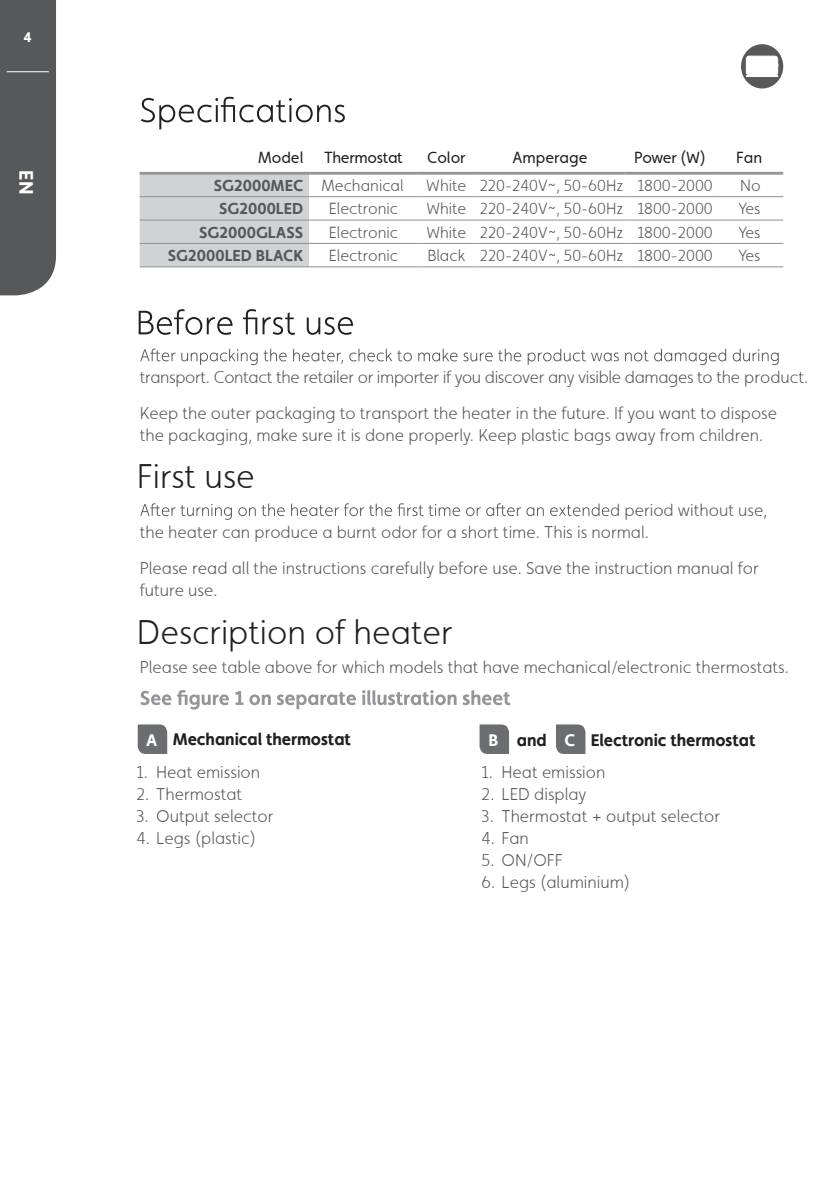
<style>
.page{position:relative;width:840px;height:1191px;background:#fff}
.page>*{position:absolute;margin:0;border:0;box-sizing:border-box;transform-origin:0 0}
.t1{font:300 34px "Faricy New";color:#231f20}
.t2{font:700 19.8px "Faricy New";color:#fff}
.t3{font:300 17px/22px "Faricy New";color:#57585a}
.t4{font:700 17px "Faricy New";color:#231f20}
.t5{font:700 17px "Faricy New";color:#fff}
.t6{font:300 16px "Faricy New";color:#57585a}
.t7{font:700 16px "Faricy New";color:#57585a}
.t8{font:16px "Faricy New";color:#231f20}
.t9{font:16px "Faricy New";letter-spacing:-.02em;color:#231f20}
.t10{font:700 14.2px "Faricy New";color:#fff}
.s1{font-weight:700}
</style>
<div class="page">
<div style="left:0;top:0;width:56px;height:295px;background:#57585a"></div>
<hr style="left:7px;top:71px;width:42px;height:1px;background:#fff">
<svg style="left:740px;top:44px;width:42px;height:44px"></svg>
<svg style="left:745px;top:56px;width:32px;height:22px"></svg>
<svg style="left:141px;top:97px;width:203px;height:32px"></svg>
<svg style="left:139px;top:309px;width:214px;height:26px"></svg>
<svg style="left:140px;top:348px;width:638px;height:17px"></svg>
<svg style="left:140px;top:503px;width:469px;height:17px"></svg>
<div style="left:140px;top:175px;width:169px;height:91px;background:#d1d2d4"></div>
<hr style="left:140px;top:196px;width:169px;height:1px;background:#939598">
<hr style="left:309px;top:196px;width:108px;height:1px;background:#939598">
<hr style="left:417px;top:196px;width:57px;height:1px;background:#939598">
<hr style="left:474px;top:196px;width:151px;height:1px;background:#939598">
<hr style="left:625px;top:196px;width:89px;height:1px;background:#939598">
<hr style="left:714px;top:196px;width:68px;height:1px;background:#939598">
<hr style="left:140px;top:219px;width:169px;height:1px;background:#939598">
<hr style="left:309px;top:219px;width:108px;height:1px;background:#939598">
<hr style="left:417px;top:219px;width:57px;height:1px;background:#939598">
<hr style="left:474px;top:219px;width:151px;height:1px;background:#939598">
<hr style="left:625px;top:219px;width:89px;height:1px;background:#939598">
<hr style="left:714px;top:219px;width:68px;height:1px;background:#939598">
<hr style="left:140px;top:243px;width:169px;height:1px;background:#939598">
<hr style="left:309px;top:243px;width:108px;height:1px;background:#939598">
<hr style="left:417px;top:243px;width:57px;height:1px;background:#939598">
<hr style="left:474px;top:243px;width:151px;height:1px;background:#939598">
<hr style="left:625px;top:243px;width:89px;height:1px;background:#939598">
<hr style="left:714px;top:243px;width:68px;height:1px;background:#939598">
<hr style="left:140px;top:266px;width:169px;height:1px;background:#939598">
<hr style="left:309px;top:266px;width:108px;height:1px;background:#939598">
<hr style="left:417px;top:266px;width:57px;height:1px;background:#939598">
<hr style="left:474px;top:266px;width:151px;height:1px;background:#939598">
<hr style="left:625px;top:266px;width:89px;height:1px;background:#939598">
<hr style="left:714px;top:266px;width:68px;height:1px;background:#939598">
<hr style="left:140px;top:172px;width:169px;height:3px;background:#939598">
<hr style="left:309px;top:172px;width:108px;height:3px;background:#939598">
<hr style="left:417px;top:172px;width:57px;height:3px;background:#939598">
<hr style="left:474px;top:172px;width:151px;height:3px;background:#939598">
<hr style="left:625px;top:172px;width:89px;height:3px;background:#939598">
<hr style="left:714px;top:172px;width:68px;height:3px;background:#939598">
<svg style="left:140px;top:690px;width:370px;height:19px"></svg>
<svg style="left:138px;top:724px;width:29px;height:30px"></svg>
<svg style="left:479px;top:724px;width:29px;height:30px"></svg>
<svg style="left:556px;top:724px;width:29px;height:30px"></svg>
<p class="t10" style="left:24px;top:28px;width:10px">4</p>
<p class="t2" style="left:38px;top:170px;width:25px;rotate:90deg">EN</p>
<p class="t8" style="left:258px;top:148px;width:47px">Model</p>
<p class="t9" style="left:324px;top:148px;width:80px">Thermostat</p>
<p class="t8" style="left:427px;top:148px;width:40px">Color</p>
<p class="t8" style="left:512px;top:148px;width:76px">Amperage</p>
<p class="t8" style="left:634px;top:148px;width:73px">Power (W)</p>
<p class="t8" style="left:735px;top:148px;width:27px">Fan</p>
<p class="t6" style="left:213px;top:176px;width:191px"><span class="s1">SG2000MEC</span> Mechanical</p>
<p class="t6" style="left:426px;top:176px;width:198px">White 220-240V~, 50-60Hz</p>
<p class="t6" style="left:739px;top:176px;width:22px">No</p>
<p class="t7" style="left:219px;top:199px;width:86px">SG2000LED</p>
<p class="t6" style="left:328px;top:200px;width:71px">Electronic</p>
<p class="t6" style="left:426px;top:200px;width:198px">White 220-240V~, 50-60Hz</p>
<p class="t6" style="left:737px;top:200px;width:24px">Yes</p>
<p class="t7" style="left:199px;top:223px;width:106px">SG2000GLASS</p>
<p class="t6" style="left:328px;top:223px;width:71px">Electronic</p>
<p class="t6" style="left:426px;top:223px;width:198px">White 220-240V~, 50-60Hz</p>
<p class="t6" style="left:737px;top:223px;width:24px">Yes</p>
<p class="t7" style="left:168px;top:246px;width:137px">SG2000LED BLACK</p>
<p class="t6" style="left:328px;top:246px;width:71px">Electronic</p>
<p class="t6" style="left:427px;top:246px;width:287px">Black 220-240V~, 50-60Hz 1800-2000</p>
<p class="t6" style="left:737px;top:246px;width:24px">Yes</p>
<p class="t6" style="left:637px;top:176px;width:77px">1800-2000</p>
<p class="t6" style="left:637px;top:200px;width:77px">1800-2000</p>
<p class="t6" style="left:637px;top:223px;width:77px">1800-2000</p>
<p class="t3" style="left:140px;top:359px;width:669px;line-height:36px">transport. Contact the retailer or importer if you discover any visible damages to the product.<br>Keep the outer packaging to transport the heater in the future. If you want to dispose</p>
<p class="t3" style="left:140px;top:424px;width:624px">the packaging, make sure it is done properly. Keep plastic bags away from children.</p>
<h1 class="t1" style="left:137px;top:456px;width:119px">First use</h1>
<p class="t3" style="left:140px;top:499px;width:628px;text-indent:470px">d period without use, the heater can produce a burnt odor for a short time. This is normal.</p>
<p class="t3" style="left:140px;top:557px;width:620px">Please read all the instructions carefully before use. Save the instruction manual for future use.</p>
<h1 class="t1" style="left:137px;top:613px;width:317px">Description of heater</h1>
<p class="t3" style="left:140px;top:655px;width:650px">Please see table above for which models that have mechanical/electronic thermostats.</p>
<p class="t4" style="left:173px;top:729px;width:180px">Mechanical thermostat</p>
<p class="t4" style="left:516px;top:729px;width:31px">and</p>
<p class="t4" style="left:590px;top:730px;width:166px">Electronic thermostat</p>
<p class="t5" style="left:146px;top:729px;width:13px">A</p>
<p class="t5" style="left:488px;top:729px;width:11px">B</p>
<p class="t5" style="left:564px;top:729px;width:12px">C</p>
<p class="t3" style="left:136px;top:761px;width:125px">1. Heat emission</p>
<p class="t3" style="left:136px;top:783px;width:107px">2. Thermostat</p>
<p class="t3" style="left:136px;top:805px;width:138px">3. Output selector</p>
<p class="t3" style="left:136px;top:827px;width:121px">4. Legs (plastic)</p>
<p class="t3" style="left:481px;top:760px;width:125px">1. Heat emission</p>
<p class="t3" style="left:481px;top:782px;width:106px">2. LED display</p>
<p class="t3" style="left:481px;top:804px;width:240px">3. Thermostat + output selector</p>
<p class="t3" style="left:481px;top:826px;width:49px">4. Fan</p>
<p class="t3" style="left:481px;top:848px;width:83px">5. ON/OFF</p>
<p class="t3" style="left:481px;top:870px;width:150px">6. Legs (aluminium)</p>
</div>
